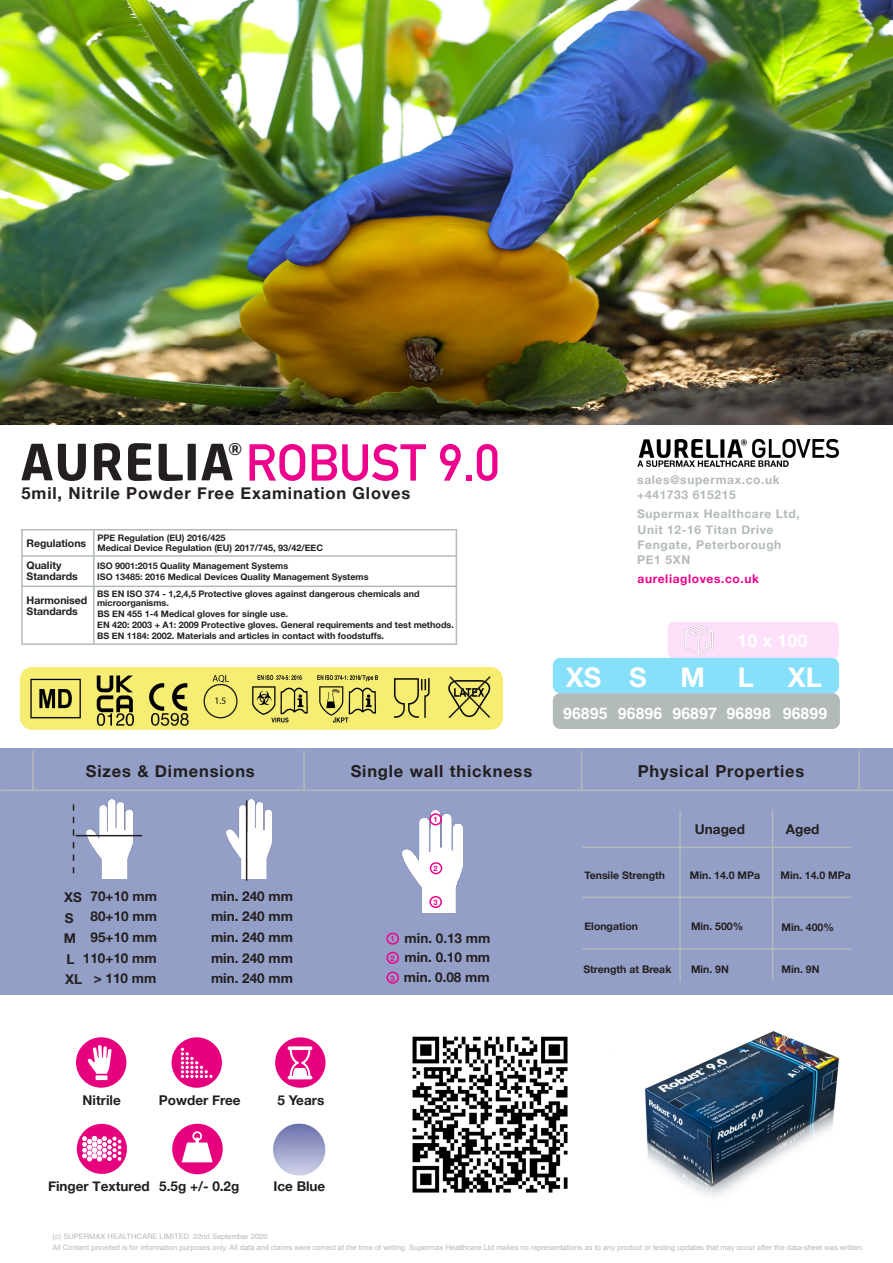
<style>
.page{position:relative;width:893px;height:1263px;background:#fff}
.page>*{position:absolute;margin:0;border:0;box-sizing:border-box;transform-origin:0 0}
.t1{font:51px "DIN Mittelschrift LT Pro";color:#ed028c}
.t2{font:700 27px "Helvetica Neue";color:#fff}
.t3{font:700 18px "Helvetica";color:#fff}
.t4{font:700 16.95px "Core Sans M65";color:#231f20}
.t5{font:700 16.5px "Helvetica Neue";letter-spacing:.05em;color:#231f20}
.t6{font:700 16.35px "Helvetica Neue";color:#fff;scale:.74 1}
.t7{font:700 16.05px "Helvetica";color:#fff}
.t8{font:700 13.5px/20.5px "Helvetica Neue";color:#231f20;text-align:justify}
.t9{font:700 13.5px "Helvetica Neue";color:#231f20}
.t10{font:700 12px/15.5px "Helvetica Neue";letter-spacing:.05em;color:#b3baba}
.t11{font:700 12px "Helvetica Neue";letter-spacing:.05em;color:#ed028c}
.t12{font:700 10.5px/10.6px "Helvetica Neue";color:#231f20}
.t13{font:700 9px/10.9px "Helvetica Neue";color:#231f20}
.t14{font:7.5px "Helvetica";color:#b3baba}
.t15{font:700 7.5px "Helvetica Neue";color:#ed028c}
.s1{font-family:"Core Sans M65";font-weight:700;font-size:52.2px;color:#231f20}
.s2{font-style:inherit}
</style>
<div class="page">
<div style="left:0;top:749px;width:893px;height:245px;background:#939fc6"></div>
<img style="left:412px;top:1036px;width:156px;height:157px">
<div style="left:76px;top:1037px;width:50px;height:51px;background:#e6007e;border-radius:50%"></div>
<svg style="left:88px;top:1045px;width:24px;height:29px"></svg>
<div style="left:96px;top:1075px;width:12px;height:5px;background:#fff"></div>
<hr style="left:21px;top:555px;width:436px;height:2px;background:#b3baba">
<hr style="left:21px;top:529px;width:435px;height:1px;background:#b3baba">
<hr style="left:21px;top:586px;width:436px;height:1px;background:#b3baba">
<hr style="left:456px;top:529px;width:1px;height:116px;background:#b3baba">
<hr style="left:21px;top:529px;width:2px;height:114px;background:#b3baba">
<hr style="left:93px;top:530px;width:2px;height:115px;background:#b3baba">
<div style="left:668px;top:622px;width:171px;height:36px;background:#ffe0fa"></div>
<img style="left:680px;top:623px;width:42px;height:35px">
<div style="left:553px;top:658px;width:286px;height:35px;background:#87e0fa;border-radius:7px"></div>
<div style="left:553px;top:693px;width:287px;height:36px;background:#b3baba;border-radius:7px"></div>
<svg style="left:73px;top:804px;width:1px;height:69px"></svg>
<img style="left:403px;top:811px;width:59px;height:102px">
<div style="left:429px;top:813px;width:13px;height:12px;border:2px solid #ed028c;border-radius:50%"></div>
<div style="left:430px;top:862px;width:12px;height:12px;border:2px solid #ed028c;border-radius:50%"></div>
<div style="left:429px;top:896px;width:13px;height:12px;border:2px solid #ed028c;border-radius:50%"></div>
<img style="left:226px;top:800px;width:46px;height:78px">
<div style="left:386px;top:932px;width:13px;height:13px;border:2px solid #ed028c;border-radius:50%"></div>
<div style="left:386px;top:952px;width:13px;height:12px;border:2px solid #ed028c;border-radius:50%"></div>
<div style="left:386px;top:971px;width:13px;height:13px;border:2px solid #ed028c;border-radius:50%"></div>
<hr style="left:246px;top:800px;width:1px;height:81px;background:#231f20">
<hr style="left:679px;top:810px;width:2px;height:172px;background:#b3baba">
<hr style="left:772px;top:810px;width:1px;height:171px;background:#b3baba">
<hr style="left:582px;top:847px;width:269px;height:1px;background:#b3baba">
<hr style="left:582px;top:896px;width:269px;height:2px;background:#b3baba">
<hr style="left:582px;top:948px;width:269px;height:2px;background:#b3baba">
<img style="left:87px;top:800px;width:45px;height:78px">
<hr style="left:581px;top:751px;width:1px;height:39px;background:#b3baba">
<hr style="left:303px;top:751px;width:2px;height:39px;background:#b3baba">
<hr style="left:32px;top:751px;width:2px;height:39px;background:#b3baba">
<hr style="left:858px;top:751px;width:2px;height:39px;background:#b3baba">
<hr style="left:76px;top:835px;width:66px;height:1px;background:#231f20">
<hr style="left:0;top:790px;width:893px;height:1px;background:#b3baba">
<img style="left:637px;top:438px;width:202px;height:29px">
<div style="left:172px;top:1037px;width:50px;height:51px;background:#e6007e;border-radius:50%"></div>
<svg style="left:181px;top:1048px;width:32px;height:30px"></svg>
<div style="left:275px;top:1037px;width:51px;height:51px;background:#e6007e;border-radius:50%"></div>
<svg style="left:288px;top:1046px;width:24px;height:33px"></svg>
<div style="left:77px;top:1124px;width:50px;height:50px;background:#e6007e;border-radius:50%"></div>
<svg style="left:82px;top:1136px;width:40px;height:25px"></svg>
<div style="left:172px;top:1124px;width:51px;height:50px;background:#e6007e;border-radius:50%"></div>
<svg style="left:182px;top:1131px;width:31px;height:31px"></svg>
<img style="left:645px;top:1031px;width:195px;height:165px">
<img style="left:273px;top:1123px;width:53px;height:53px">
<img style="left:0;top:0;width:893px;height:425px">
<img style="left:0;top:642px;width:578px;height:108px">
<h1 class="t1" style="left:20px;top:433px;width:480px"><span class="s1">AURELIA</span> ROBUST 9.0</h1>
<h3 class="t5" style="left:22px;top:481px;width:390px">5mil, Nitrile Powder Free Examination Gloves</h3>
<h3 class="t4" style="left:228px;top:439px;width:16px">®</h3>
<p class="t12" style="left:27px;top:538px;width:61px">Regulations</p>
<p class="t13" style="left:98px;top:532px;width:227px">PPE Regulation (EU) 2016/425<br>Medical Device Regulation (EU) 2017/745, 93/42/EEC</p>
<p class="t12" style="left:27px;top:560px;width:53px">Quality<br>Standards</p>
<p class="t13" style="left:97px;top:560px;width:273px">ISO 9001:2015 Quality Management Systems<br>ISO 13485: 2016 Medical Devices Quality Management Systems</p>
<p class="t12" style="left:27px;top:595px;width:62px;line-height:11.1px">Harmonised<br>Standards</p>
<p class="t13" style="left:97px;top:590px;width:324px;line-height:8.6px">BS EN ISO 374 - 1,2,4,5 Protective gloves against dangerous chemicals and microorganisms.</p>
<p class="t13" style="left:97px;top:609px;width:358px">BS EN 455 1-4 Medical gloves for single use.<br>EN 420: 2003 + A1: 2009 Protective gloves. General requirements and test methods.<br>BS EN 1184: <span class="s2">2002</span>. Materials and articles in contact with foodstuffs.</p>
<h3 class="t5" style="left:86px;top:758px;width:170px">Sizes &amp; Dimensions</h3>
<h3 class="t8" style="left:83px;top:886px;width:76px;text-align:right">70+10 mm<br>80+10 mm<br>95+10 mm<br>110+10 mm &gt; 110 mm</h3>
<h3 class="t8" style="left:64px;top:888px;width:20px;text-align:left">XS<br>S<br>M<br>L<br>XL</h3>
<h3 class="t8" style="left:211px;top:886px;width:83px">min. 240 mm min. 240 mm min. 240 mm min. 240 mm min. 240 mm</h3>
<h3 class="t5" style="left:351px;top:758px;width:183px">Single wall thickness</h3>
<p class="t15" style="left:433px;top:814px;width:6px">1</p>
<p class="t15" style="left:391px;top:932px;width:6px">1</p>
<p class="t15" style="left:391px;top:952px;width:6px">2</p>
<p class="t15" style="left:391px;top:972px;width:6px">3</p>
<p class="t15" style="left:433px;top:862px;width:6px">2</p>
<p class="t15" style="left:433px;top:896px;width:6px">3</p>
<h3 class="t8" style="left:404px;top:929px;width:88px;line-height:19.4px">min. 0.13 mm min. 0.10 mm min. 0.08 mm</h3>
<h3 class="t10" style="left:637px;top:472px;width:144px">sales@supermax.co.uk +441733 615215</h3>
<h3 class="t10" style="left:637px;top:506px;width:164px;line-height:16px">Supermax Healthcare Ltd,<br>Unit 12-16 Titan Drive</h3>
<h3 class="t10" style="left:637px;top:537px;width:146px">Fengate, Peterborough<br>PE1 5XN</h3>
<h3 class="t11" style="left:637px;top:569px;width:123px">aureliagloves.co.uk</h3>
<h3 class="t3" style="left:737px;top:630px;width:72px">10 x 100</h3>
<h2 class="t2" style="left:566px;top:656px;width:83px">XS S</h2>
<h2 class="t2" style="left:680px;top:656px;width:75px">M L</h2>
<h2 class="t2" style="left:788px;top:656px;width:36px">XL</h2>
<h3 class="t7" style="left:563px;top:703px;width:266px">96895 96896 96897 96898 96899</h3>
<h3 class="t6" style="left:569px;top:703px;width:189px">92895 92896 92897</h3>
<h3 class="t6" style="left:732px;top:702px;width:47px">92898</h3>
<h3 class="t6" style="left:787px;top:703px;width:47px">92899</h3>
<h3 class="t5" style="left:638px;top:758px;width:168px">Physical Properties</h3>
<p class="t12" style="left:584px;top:870px;width:82px">Tensile Strength</p>
<p class="t12" style="left:584px;top:921px;width:55px">Elongation</p>
<p class="t12" style="left:583px;top:964px;width:89px">Strength at Break</p>
<h3 class="t8" style="left:695px;top:819px;width:52px">Unaged</h3>
<h3 class="t8" style="left:786px;top:819px;width:35px">Aged</h3>
<p class="t12" style="left:690px;top:870px;width:72px">Min. 14.0 MPa</p>
<p class="t12" style="left:691px;top:921px;width:54px">Min. 500%</p>
<p class="t12" style="left:691px;top:964px;width:39px">Min. 9N</p>
<p class="t12" style="left:781px;top:870px;width:72px">Min. 14.0 MPa</p>
<p class="t12" style="left:782px;top:922px;width:54px">Min. 400%</p>
<p class="t12" style="left:782px;top:964px;width:39px">Min. 9N</p>
<h3 class="t8" style="left:83px;top:1090px;width:40px">Nitrile</h3>
<h3 class="t8" style="left:159px;top:1090px;width:83px">Powder Free</h3>
<h3 class="t8" style="left:278px;top:1090px;width:48px">5 Years</h3>
<h3 class="t8" style="left:48px;top:1176px;width:103px">Finger Textured</h3>
<h3 class="t8" style="left:159px;top:1176px;width:82px">5.5g +/- 0.2g</h3>
<h3 class="t9" style="left:273px;top:1176px;width:53px">Ice Blue</h3>
<p class="t14" style="left:53px;top:1231px;width:216px">(c) SUPERMAX HEALTHCARE LIMITED 22nd September 2020</p>
<p class="t14" style="left:52px;top:1242px;width:813px">All Content provided is for information purposes only. All data and claims were correct at the time of writing. Supermax Healthcare Ltd makes no representations as to any product or testing updates that may occur after the data-sheet was written.</p>
</div>
